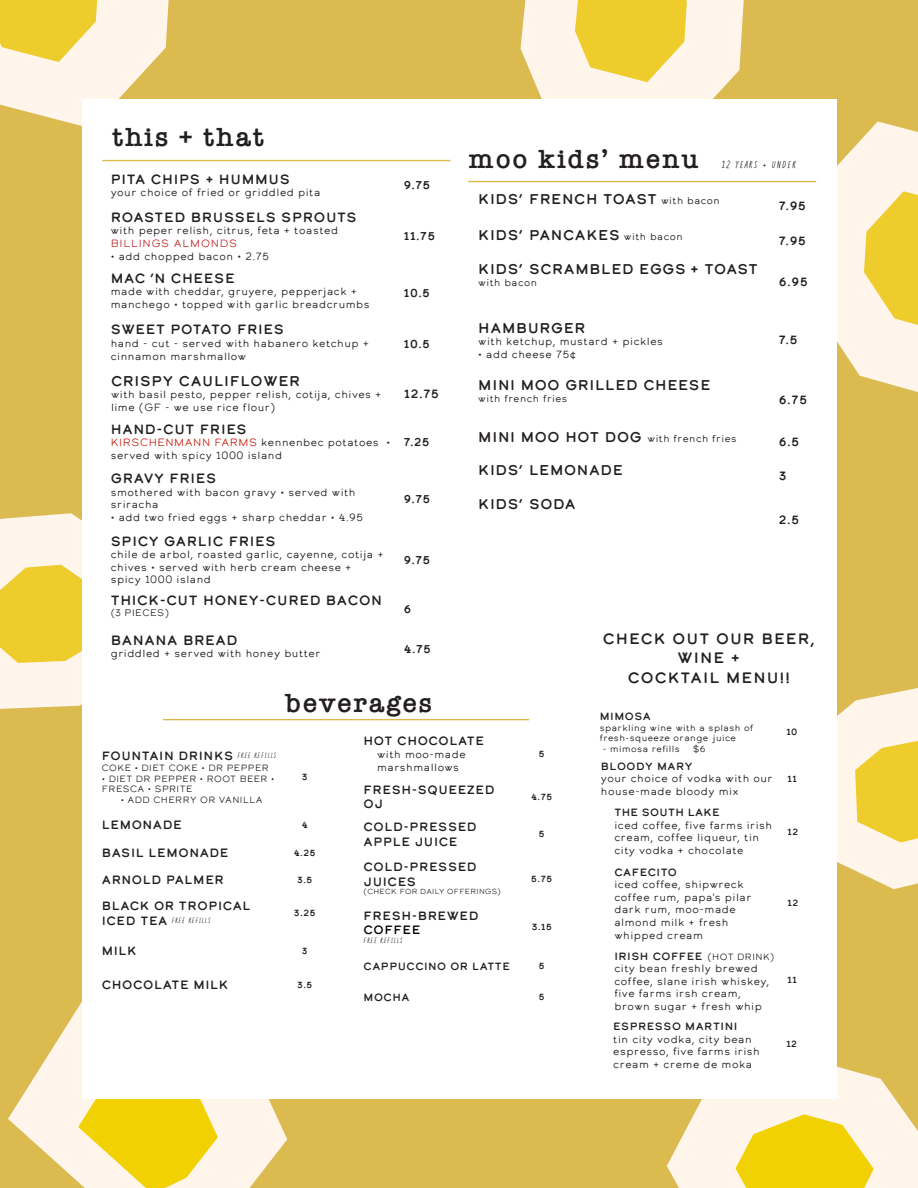
<style>
.page{position:relative;width:918px;height:1188px;background:#dbba4f}
.page>*{position:absolute;margin:0;border:0;box-sizing:border-box;transform-origin:0 0}
.t1{font:600 27px "American Typewriter";letter-spacing:.075em;color:#231f20}
.t2{font:15px "Calder Dark";letter-spacing:.075em;color:#231f20}
.t3{font:14.1px "Calder Dark";letter-spacing:.05em;color:#231f20}
.t4{font:13.5px "Calder Dark";letter-spacing:.05em;color:#231f20}
.t5{font:13.35px "Calder Dark";letter-spacing:.05em;color:#231f20}
.t6{font:12px/14.4px "Calder Dark";letter-spacing:.05em;color:#231f20}
.t7{font:11.4px "Calder Dark";letter-spacing:.05em;color:#231f20}
.t8{font:10.5px/12.6px "Calder LC";letter-spacing:.05em;color:#231f20}
.t9{font:10.5px "Calder Dark";letter-spacing:.05em;color:#231f20}
.t10{font:9.9px "Calder LC";letter-spacing:.05em;color:#231f20}
.t11{font:9.9px "Calder Script";letter-spacing:.075em;color:#231f20}
.t12{font:9.45px "Calder LC";letter-spacing:.05em;color:#231f20}
.t13{font:9px/10.8px "Calder LC";letter-spacing:.05em;color:#231f20}
.t14{font:9px "Calder Dark";letter-spacing:.05em;color:#231f20}
.t15{font:8.85px "Calder Dark";letter-spacing:.05em;color:#231f20}
.t16{font:7.5px "Calder Script";letter-spacing:.05em;color:#231f20}
.t17{font:7.35px "Calder LC";letter-spacing:.05em;color:#231f20}
.s1{color:#c02427}
.s2{color:#c02010}
.s3{font-family:"Calder LC";font-size:9.9px}
.s4{font-family:"Calder Dark";font-size:14.1px}
.s5{font-family:"Calder Script";font-size:7.5px}
.s6{font-family:"Calder Dark";font-size:12px}
.s7{color:#040503}
.s8{font-family:"Calder Dark"}
.s9{font-size:9px}
</style>
<div class="page">
<svg style="left:836px;top:688px;width:82px;height:201px"></svg>
<svg style="left:0;top:0;width:169px;height:126px"></svg>
<svg style="left:521px;top:0;width:223px;height:99px"></svg>
<svg style="left:836px;top:122px;width:82px;height:270px"></svg>
<svg style="left:667px;top:1058px;width:251px;height:130px"></svg>
<svg style="left:0;top:513px;width:82px;height:196px"></svg>
<svg style="left:8px;top:1001px;width:279px;height:187px;fill:#fff5eb"></svg>
<svg style="left:78px;top:1068px;width:140px;height:120px"></svg>
<div style="left:82px;top:99px;width:754px;height:1000px;background:#fff"></div>
<hr style="left:102px;top:160px;width:348px;height:1px;background:#dbba4f">
<hr style="left:468px;top:181px;width:348px;height:1px;background:#dbba4f">
<hr style="left:163px;top:719px;width:366px;height:1px;background:#daba4d">
<p class="t1" style="left:113px;top:116px;width:153px">this + that</p>
<p class="t5" style="left:111px;top:170px;width:181px">PITA CHIPS + HUMMUS</p>
<p class="t8" style="left:111px;top:186px;width:211px">your choice of fried or griddled pita</p>
<p class="t5" style="left:111px;top:208px;width:247px">ROASTED BRUSSELS SPROUTS</p>
<p class="t8" style="left:111px;top:224px;width:229px">with peper relish, citrus, feta + toasted<br><span class="s1">BILLINGS ALMONDS</span></p>
<p class="t8" style="left:111px;top:250px;width:160px">• add chopped bacon • 2.75</p>
<p class="t7" style="left:404px;top:177px;width:28px">9.75</p>
<p class="t7" style="left:404px;top:228px;width:33px">11.75</p>
<p class="t5" style="left:111px;top:269px;width:125px">MAC ‘N CHEESE</p>
<p class="t8" style="left:111px;top:285px;width:260px">made with cheddar, gruyere, pepperjack + manchego • topped with garlic breadcrumbs</p>
<p class="t7" style="left:404px;top:285px;width:28px">10.5</p>
<p class="t5" style="left:111px;top:321px;width:175px">SWEET POTATO FRIES</p>
<p class="t8" style="left:111px;top:337px;width:260px">hand - cut - served with habanero ketchup + cinnamon marshmallow</p>
<p class="t7" style="left:404px;top:336px;width:28px">10.5</p>
<p class="t3" style="left:111px;top:371px;width:191px">CRISPY CAULIFLOWER</p>
<p class="t8" style="left:111px;top:388px;width:272px">with basil pesto, pepper relish, cotija, chives + lime (GF - we use rice flour)</p>
<p class="t6" style="left:404px;top:386px;width:36px">12.75</p>
<p class="t5" style="left:111px;top:420px;width:138px">HAND-CUT FRIES</p>
<p class="t8" style="left:111px;top:436px;width:281px"><span class="s2">KIRSCHENMANN FARMS</span> kennenbec potatoes • served with spicy 1000 island</p>
<p class="t7" style="left:404px;top:435px;width:27px">7.25</p>
<p class="t5" style="left:111px;top:469px;width:107px">GRAVY FRIES</p>
<p class="t8" style="left:111px;top:486px;width:246px">smothered with bacon gravy • served with sriracha</p>
<p class="t8" style="left:111px;top:511px;width:254px">• add two fried eggs + sharp cheddar • 4.95</p>
<p class="t7" style="left:404px;top:491px;width:28px">9.75</p>
<p class="t5" style="left:111px;top:532px;width:166px">SPICY GARLIC FRIES</p>
<p class="t8" style="left:111px;top:548px;width:274px">chile de arbol, roasted garlic, cayenne, cotija + chives • served with herb cream cheese + spicy 1000 island</p>
<p class="t7" style="left:404px;top:552px;width:28px">9.75</p>
<p class="t5" style="left:111px;top:591px;width:273px">THICK-CUT HONEY-CURED BACON</p>
<p class="t12" style="left:111px;top:606px;width:60px">(3 PIECES)</p>
<p class="t7" style="left:404px;top:602px;width:9px">6</p>
<p class="t4" style="left:111px;top:631px;width:128px">BANANA BREAD</p>
<p class="t8" style="left:111px;top:647px;width:211px">griddled + served with honey butter</p>
<p class="t7" style="left:404px;top:641px;width:29px">4.75</p>
<p class="t1" style="left:469px;top:138px;width:231px">moo kids’ menu</p>
<p class="t3" style="left:478px;top:189px;width:243px">KIDS’ FRENCH TOAST <span class="s3">with bacon</span></p>
<p class="t11" style="left:722px;top:159px;width:76px">12 YEARS + UNDER</p>
<p class="t6" style="left:779px;top:198px;width:29px">7.95</p>
<p class="t3" style="left:478px;top:226px;width:206px">KIDS’ PANCAKES <span class="s3">with bacon</span></p>
<p class="t6" style="left:779px;top:234px;width:29px">7.95</p>
<p class="t3" style="left:478px;top:259px;width:281px">KIDS’ SCRAMBLED EGGS + TOAST</p>
<p class="t10" style="left:478px;top:276px;width:60px">with bacon</p>
<p class="t6" style="left:779px;top:275px;width:31px">6.95</p>
<p class="t3" style="left:478px;top:318px;width:109px">HAMBURGER</p>
<p class="t8" style="left:478px;top:335px;width:186px">with ketchup, mustard + pickles</p>
<p class="t8" style="left:478px;top:348px;width:100px">• add cheese 75¢</p>
<p class="t6" style="left:779px;top:333px;width:20px">7.5</p>
<p class="t3" style="left:478px;top:376px;width:234px">MINI MOO GRILLED CHEESE</p>
<p class="t10" style="left:478px;top:392px;width:91px">with french fries</p>
<p class="t6" style="left:779px;top:393px;width:30px">6.75</p>
<p class="t10" style="left:478px;top:432px;width:260px"><span class="s4">MINI MOO HOT DOG</span> with french fries</p>
<p class="t6" style="left:779px;top:435px;width:22px">6.5</p>
<p class="t3" style="left:478px;top:460px;width:146px">KIDS’ LEMONADE</p>
<p class="t6" style="left:779px;top:468px;width:9px">3</p>
<p class="t3" style="left:478px;top:495px;width:99px">KIDS’ SODA</p>
<p class="t6" style="left:779px;top:512px;width:22px">2.5</p>
<p class="t2" style="left:603px;top:628px;width:214px">CHECK OUT OUR BEER,</p>
<p class="t2" style="left:678px;top:648px;width:64px">WINE +</p>
<p class="t2" style="left:628px;top:667px;width:164px">COCKTAIL MENU!!</p>
<p class="t1" style="left:286px;top:682px;width:148px">beverages</p>
<p class="t6" style="left:102px;top:748px;width:176px">FOUNTAIN DRINKS <span class="s5">FREE REFILLS</span></p>
<p class="t13" style="left:102px;top:762px;width:168px">COKE • DIET COKE • DR PEPPER</p>
<p class="t13" style="left:102px;top:773px;width:174px">• DIET DR PEPPER • ROOT BEER •<br>FRESCA • SPRITE</p>
<p class="t13" style="left:121px;top:794px;width:143px">• ADD CHERRY OR VANILLA</p>
<p class="t15" style="left:302px;top:771px;width:7px">3</p>
<p class="t6" style="left:102px;top:817px;width:81px">LEMONADE</p>
<p class="t15" style="left:302px;top:819px;width:7px">4</p>
<p class="t6" style="left:102px;top:846px;width:128px">BASIL LEMONADE</p>
<p class="t15" style="left:294px;top:847px;width:23px">4.25</p>
<p class="t6" style="left:102px;top:873px;width:123px">ARNOLD PALMER</p>
<p class="t15" style="left:297px;top:874px;width:17px">3.5</p>
<p class="t6" style="left:102px;top:899px;width:150px">BLACK OR TROPICAL</p>
<p class="t16" style="left:102px;top:916px;width:111px"><span class="s6">ICED TEA</span> FREE REFILLS</p>
<p class="t15" style="left:294px;top:907px;width:23px">3.25</p>
<p class="t6" style="left:102px;top:943px;width:36px">MILK</p>
<p class="t15" style="left:302px;top:944px;width:7px">3</p>
<p class="t6" style="left:102px;top:978px;width:128px">CHOCOLATE MILK</p>
<p class="t15" style="left:297px;top:979px;width:17px">3.5</p>
<p class="t6" style="left:364px;top:734px;width:122px">HOT CHOCOLATE</p>
<p class="t8" style="left:377px;top:748px;width:90px">with moo-made marshmallows</p>
<p class="t15" style="left:539px;top:748px;width:7px">5</p>
<p class="t6" style="left:364px;top:782px;width:132px">FRESH-SQUEEZED<br>OJ</p>
<p class="t15" style="left:531px;top:791px;width:23px">4.75</p>
<p class="t6" style="left:364px;top:820px;width:115px">COLD-PRESSED<br>APPLE JUICE</p>
<p class="t15" style="left:539px;top:828px;width:7px">5</p>
<p class="t6" style="left:364px;top:859px;width:115px">COLD-PRESSED<br>JUICES</p>
<p class="t17" style="left:364px;top:887px;width:139px">(CHECK FOR DAILY OFFERINGS)</p>
<p class="t15" style="left:531px;top:872px;width:23px">5.75</p>
<p class="t6" style="left:364px;top:908px;width:116px">FRESH-BREWED<br><span class="s7">COFFEE</span></p>
<p class="t16" style="left:364px;top:936px;width:41px">FREE REFILLS</p>
<p class="t15" style="left:532px;top:921px;width:22px">3.15</p>
<p class="t9" style="left:364px;top:959px;width:148px">CAPPUCCINO OR LATTE</p>
<p class="t15" style="left:539px;top:960px;width:7px">5</p>
<p class="t9" style="left:364px;top:990px;width:47px">MOCHA</p>
<p class="t15" style="left:539px;top:991px;width:7px">5</p>
<p class="t9" style="left:600px;top:709px;width:53px">MIMOSA</p>
<p class="t13" style="left:600px;top:722px;width:155px">sparkling wine with a splash of fresh-squeeze orange juice</p>
<p class="t13" style="left:603px;top:744px;width:78px">- mimosa refills</p>
<p class="t13" style="left:693px;top:744px;width:14px">$6</p>
<p class="t14" style="left:786px;top:726px;width:13px">10</p>
<p class="t9" style="left:601px;top:759px;width:93px">BLOODY MARY</p>
<p class="t8" style="left:601px;top:772px;width:173px">your choice of vodka with our house-made bloody mix</p>
<p class="t14" style="left:788px;top:773px;width:11px">11</p>
<p class="t8" style="left:614px;top:806px;width:159px"><span class="s8">THE SOUTH LAKE<br></span>iced coffee, five farms irish cream, coffee liqueur, tin city vodka + chocolate</p>
<p class="t14" style="left:788px;top:825px;width:12px">12</p>
<p class="t8" style="left:614px;top:865px;width:138px"><span class="s8">CAFECITO<br></span>iced coffee, shipwreck coffee rum, papa's pilar dark rum, moo-made almond milk + fresh whipped cream</p>
<p class="t8" style="left:614px;top:950px;width:162px"><span class="s8">IRISH COFFEE</span> <span class="s9">(HOT DRINK) </span>city bean freshly brewed coffee, slane irish whiskey, five farms irsh cream, brown sugar + fresh whip</p>
<p class="t8" style="left:613px;top:1020px;width:148px"><span class="s8">ESPRESSO MARTINI<br></span>tin city vodka, city bean espresso, five farms irish cream + creme de moka</p>
<p class="t14" style="left:788px;top:897px;width:12px">12</p>
<p class="t14" style="left:788px;top:974px;width:11px">11</p>
<p class="t14" style="left:786px;top:1038px;width:12px">12</p>
</div>
